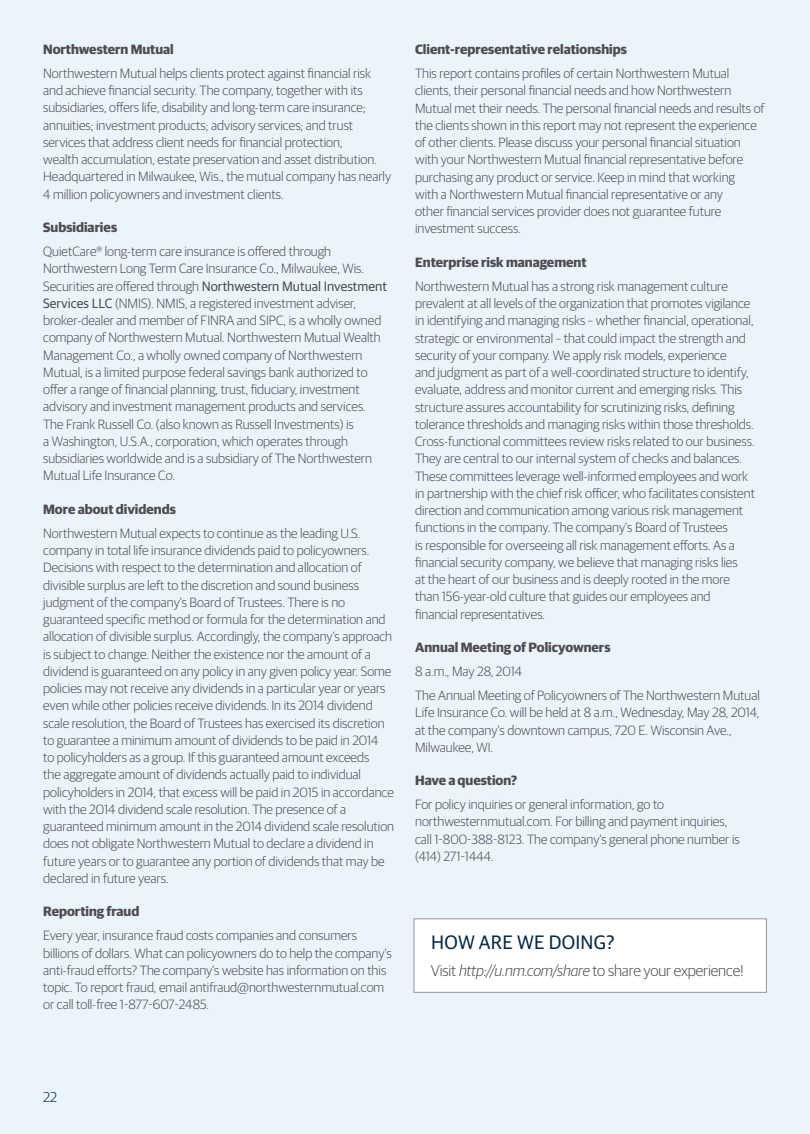
<style>
.page{position:relative;width:810px;height:1134px;background:#ecf4fb}
.page>*{position:absolute;margin:0;border:0;box-sizing:border-box;transform-origin:0 0}
.t1{font:19.5px "Guardian Sans";letter-spacing:.015em;color:#052b48}
.t2{font:300 15.75px "Guardian Sans";color:#4d4d4f}
.t3{font:300 14.25px "Guardian Sans";color:#00254a}
.t4{font:300 13.5px/17.2px "Guardian Sans";color:#4d4d4f}
.t5{font:700 13.5px "Guardian Sans";color:#4d4d4f}
.s1{font-weight:400}
.s2{font-style:italic}
</style>
<div class="page">
<div style="left:414px;top:918px;width:353px;height:75px;background:#fff;border:1px solid #939598"></div>
<p class="t5" style="left:43px;top:39px;width:132px">Northwestern Mutual</p>
<p class="t4" style="left:43px;top:64px;width:350px">Northwestern Mutual helps clients protect against financial risk and achieve financial security. The company, together with its subsidiaries, offers life, disability and long-term care insurance; annuities; investment products; advisory services; and trust services that address client needs for financial protection,<br>wealth accumulation, estate preservation and asset distribution.<br>Headquartered in Milwaukee, Wis., the mutual company has nearly 4 million policyowners and investment clients.</p>
<p class="t5" style="left:43px;top:217px;width:75px">Subsidiaries</p>
<p class="t4" style="left:43px;top:242px;width:345px">QuietCare® long-term care insurance is offered through Northwestern Long Term Care I nsurance Co., Milwaukee, Wis.<br>Securities are offered through <span class="s1">Northwestern M utual I nvestment Services LLC</span></p>
<p class="t4" style="left:43px;top:294px;width:314px;text-indent:72px">(NMIS). NMIS, a registered investment adviser, broker-dealer and member of FINRA</p>
<p class="t4" style="left:43px;top:311px;width:340px;text-indent:240px">, is a wholly owned company of Northwestern Mutual. Northwestern Mutual Wealth Management Co., a wholly owned company of Northwestern Mutual, is a limited purpose federal savings bank authorized to offer a range of financial planning, trust, fiduciary, investment advisory and investment management products and services.<br>The Frank Russell Co. (also known as Russell I nvestments) is<br>a Washington, U.S.A., corporation, which operates through subsidiaries worldwide and is a subsidiary of The Northwestern Mutual Life I nsurance Co.</p>
<p class="t5" style="left:43px;top:499px;width:134px">More about dividends</p>
<p class="t4" style="left:43px;top:524px;width:352px">Northwestern Mutual expects to continue as the leading U.S. company in total life insurance dividends paid to policyowners.<br>Decisions with respect to the determination and allocation of divisible surplus are left to the discretion and sound business judgment of the company’s Board of Trustees. There is no guaranteed specific method or formula for the determination and allocation of divisible surplus. Accordingly, the company’s approach is subject to change. Neither the existence nor the amount of a dividend is guaranteed on any policy in any given policy year. Some policies may not receive any dividends in a particular year or years even while other policies receive dividends. I n its 2014 dividend scale resolution, the Board of Trustees has exercised its discretion to guarantee a minimum amount of dividends to be paid in 2014<br>to policyholders as a group. If this guaranteed amount exceeds<br>the aggregate amount of dividends actually paid to individual policyholders in 2014, that excess will be paid in 2015 in accordance with the 2014 dividend scale resolution. The presence of a guaranteed minimum amount in the 2014 dividend scale resolution does not obligate Northwestern Mutual to declare a dividend in future years or to guarantee any portion of dividends that may be declared in future years.</p>
<p class="t5" style="left:43px;top:902px;width:98px">Reporting fraud</p>
<p class="t4" style="left:43px;top:926px;width:350px">Every year, insurance fraud costs companies and consumers billions of dollars. What can policyowners do to help the company’s anti-fraud efforts? The company’s website has information on this topic. To report fraud, email antifraud@northwesternmutual.com or call toll-free 1-877-607-2485.</p>
<p class="t4" style="left:237px;top:311px;width:30px">and SIPC</p>
<p class="t5" style="left:415px;top:39px;width:213px">Client-representative relationships</p>
<p class="t4" style="left:415px;top:64px;width:351px">This report contains profiles of certain Northwestern Mutual clients, their personal financial needs and how Northwestern Mutual met their needs. The personal financial needs and results of the clients shown in this report may not represent the experience of other clients. Please discuss your personal financial situation with your Northwestern Mutual financial representative before purchasing any product or service. Keep in mind that working<br>with a Northwestern Mutual financial representative or any<br>other financial services provider does not guarantee future investment success.</p>
<p class="t5" style="left:415px;top:252px;width:173px">Enterprise risk management</p>
<p class="t4" style="left:415px;top:277px;width:341px">Northwestern Mutual has a strong risk management culture prevalent at all levels of the organization that promotes vigilance in identifying and managing risks – whether financial, operational, strategic or environmental – that could impact the strength and security of your company. We apply risk models, experience<br>and judgment as part of a well-coordinated structure to identify, evaluate, address and monitor current and emerging risks. This structure assures accountability for scrutinizing risks, defining tolerance thresholds and managing risks within those thresholds.<br>Cross-functional committees review risks related to our business.<br>They are central to our internal system of checks and balances.<br>These committees leverage well-informed employees and work in partnership with the chief risk officer, who facilitates consistent direction and communication among various risk management functions in the company. The company’s Board of Trustees<br>is responsible for overseeing all risk management efforts. As a financial security company, we believe that managing risks lies<br>at the heart of our business and is deeply rooted in the more than 156-year-old culture that guides our employees and financial representatives.</p>
<p class="t5" style="left:415px;top:637px;width:197px">Annual Meeting of Policyowners</p>
<p class="t4" style="left:415px;top:658px;width:346px;line-height:24px">8 a.m., May 28, 2014<br>The Annual Meeting of Policyowners of The Northwestern Mutual</p>
<p class="t4" style="left:415px;top:703px;width:346px">Life I nsurance Co. will be held at 8 a.m., Wednesday, May 28, 2014, at the company’s downtown campus, 720 E. Wisconsin Ave.,<br>Milwaukee, WI .</p>
<p class="t5" style="left:415px;top:770px;width:104px">Have a question?</p>
<p class="t4" style="left:415px;top:795px;width:326px">For policy inquiries or general information, go to northwesternmutual.com. For billing and payment inquiries, call 1-800-388-8123. The company’s general phone number is (414) 271-1444.</p>
<h1 class="t1" style="left:431px;top:928px;width:185px">How are we doing?</h1>
<p class="t2" style="left:431px;top:960px;width:314px">Visit <span class="s2">http://u.nm.com/share</span> to share your experience!</p>
<p class="t3" style="left:43px;top:1087px;width:16px">22</p>
</div>
